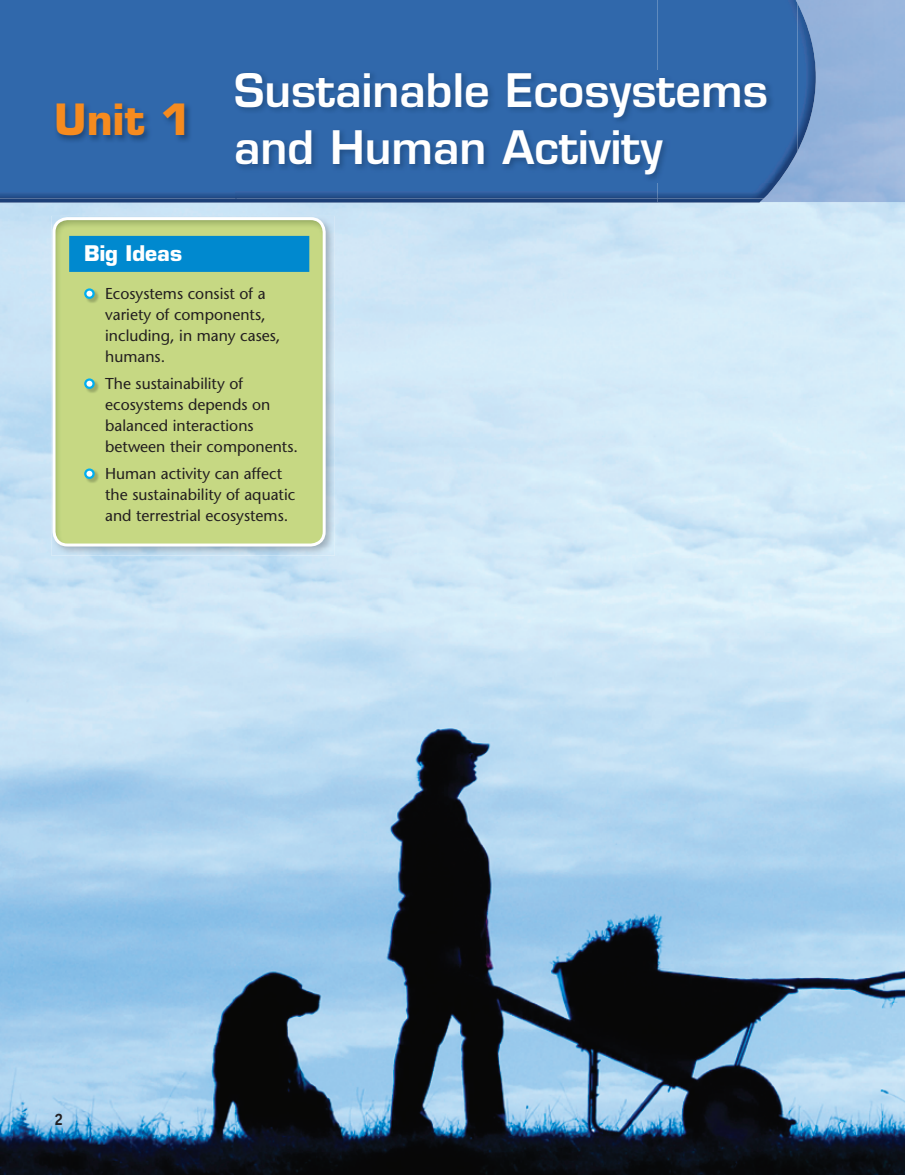
<style>
.page{position:relative;width:905px;height:1175px;background:#fff}
.page>*{position:absolute;margin:0;border:0;box-sizing:border-box;transform-origin:0 0}
.t1{font:600 45px/57px "Eurostile";color:#fff}
.t2{font:700 42px "Eurostile";color:#f68b1f}
.t3{font:700 21px "Eurostile";color:#fff}
.t4{font:700 16.5px "Officina Sans";color:#231f20}
.t5{font:15.75px/21px "Stone Sans";color:#231f20}
</style>
<div class="page">
<img style="left:0;top:202px;width:904px;height:972px">
<img style="left:797px;top:0;width:107px;height:202px">
<img style="left:0;top:198px;width:657px;height:4px">
<img style="left:657px;top:3px;width:158px;height:199px">
<div style="left:0;top:0;width:236px;height:198px;background:#3068ab"></div>
<div style="left:236px;top:0;width:421px;height:70px;background:#3068ab"></div>
<img style="left:236px;top:182px;width:421px;height:16px">
<img style="left:657px;top:0;width:140px;height:198px">
<img style="left:51px;top:216px;width:284px;height:339px">
<div style="left:54px;top:219px;width:270px;height:326px;background:#c6d883"></div>
<div style="left:69px;top:236px;width:240px;height:36px;background:#0089cf"></div>
<svg style="left:86px;top:290px;width:13px;height:13px"></svg>
<svg style="left:85px;top:289px;width:9px;height:9px"></svg>
<div style="left:84px;top:288px;width:11px;height:11px;border:2px solid #00aeef;border-radius:50%"></div>
<svg style="left:86px;top:380px;width:13px;height:13px"></svg>
<svg style="left:85px;top:379px;width:9px;height:9px"></svg>
<div style="left:84px;top:378px;width:11px;height:11px;border:2px solid #00aeef;border-radius:50%"></div>
<svg style="left:86px;top:470px;width:13px;height:13px"></svg>
<svg style="left:85px;top:469px;width:9px;height:9px"></svg>
<div style="left:84px;top:468px;width:11px;height:11px;border:2px solid #00aeef;border-radius:50%"></div>
<div style="left:52px;top:217px;width:274px;height:329px;border:3px solid #fff;border-radius:14px"></div>
<img style="left:233px;top:70px;width:541px;height:112px">
<img style="left:54px;top:102px;width:138px;height:41px">
<p class="t2" style="left:54px;top:104px;width:139px">Unit 1</p>
<p class="t1" style="left:234px;top:66px;width:535px">Sustainable Ecosystems and Human Activity</p>
<p class="t3" style="left:84px;top:246px;width:100px">Big Ideas</p>
<p class="t5" style="left:105px;top:284px;width:177px">Ecosystems consist of a variety of components, including, in many cases, humans.</p>
<p class="t5" style="left:105px;top:374px;width:194px">The sustainability of ecosystems depends on balanced interactions between their components.</p>
<p class="t5" style="left:105px;top:464px;width:192px">Human activity can affect the sustainability of aquatic and terrestrial ecosystems.</p>
<p class="t4" style="left:54px;top:1113px;width:11px">2</p>
</div>
